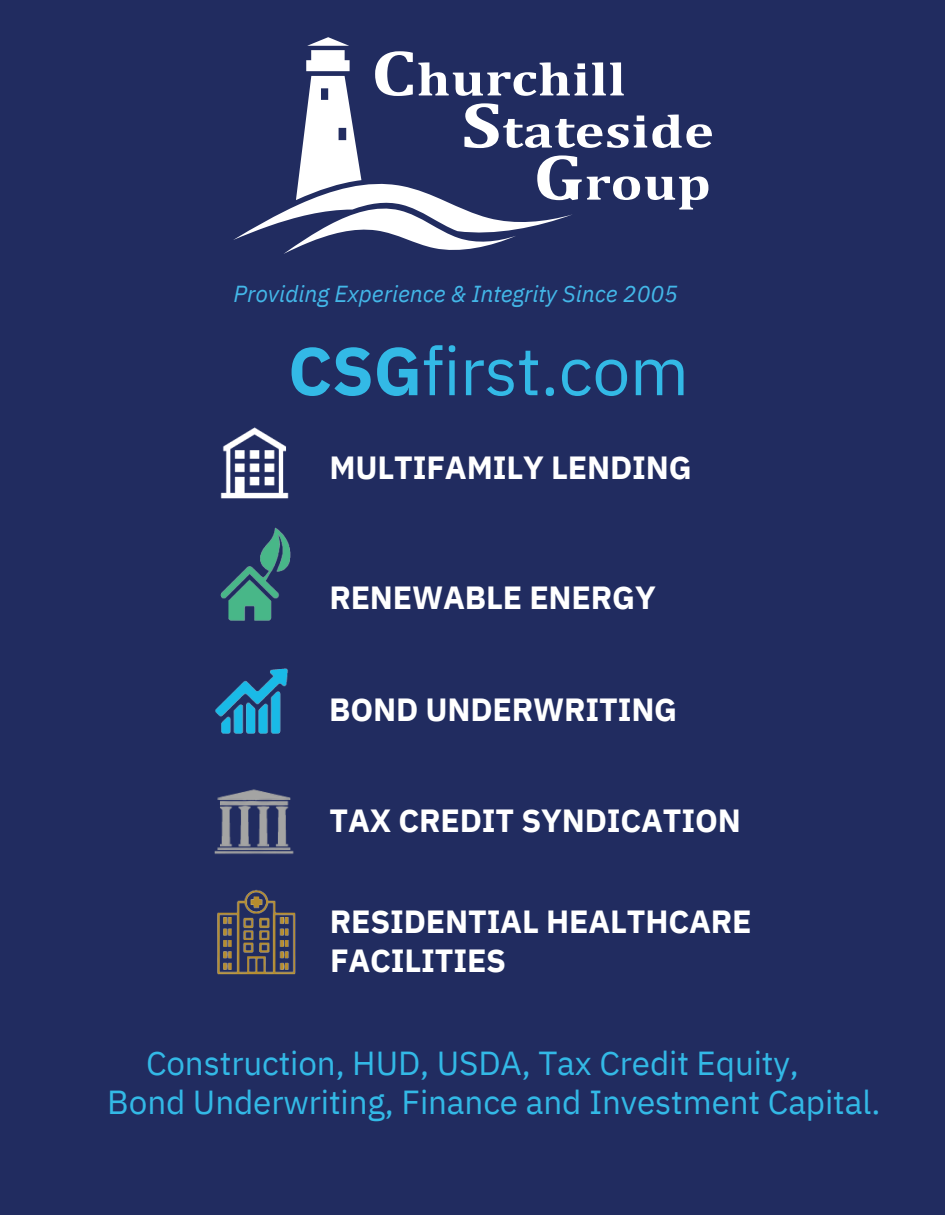
<style>
.page{position:relative;width:945px;height:1215px;background:#212c60}
.page>*{position:absolute;margin:0;border:0;box-sizing:border-box;transform-origin:0 0}
.t1{font:67.5px "IBM Plex Sans";letter-spacing:-.005em;color:#33b9e6}
.t2{font:33.3px/39.3px "IBM Plex Sans";letter-spacing:-.005em;color:#33b9e6}
.t3{font:700 31.95px/39.3px "IBM Plex Sans";letter-spacing:-.005em;color:#fff}
.t4{font:italic 23.1px "IBM Plex Sans";letter-spacing:-.005em;color:#43b7e8}
.s1{font-weight:700}
</style>
<div class="page">
<svg style="left:233px;top:37px;width:339px;height:217px"></svg>
<svg style="left:375px;top:51px;width:249px;height:45px"></svg>
<svg style="left:464px;top:103px;width:248px;height:45px"></svg>
<svg style="left:537px;top:155px;width:171px;height:55px"></svg>
<img style="left:220px;top:427px;width:69px;height:72px">
<img style="left:220px;top:527px;width:71px;height:94px">
<img style="left:215px;top:668px;width:73px;height:66px">
<img style="left:214px;top:789px;width:80px;height:65px">
<img style="left:217px;top:889px;width:79px;height:86px">
<p class="t4" style="left:234px;top:276px;width:446px">Providing Experience &amp; Integrity Since 2005</p>
<h1 class="t1" style="left:288px;top:320px;width:402px"><span class="s1">CSG</span>first.com</h1>
<p class="t3" style="left:329px;top:446px;width:364px">MULTIFAMILY LENDING</p>
<p class="t3" style="left:329px;top:576px;width:328px">RENEWABLE ENERGY</p>
<p class="t3" style="left:329px;top:687px;width:350px">BOND UNDERWRITING</p>
<p class="t3" style="left:330px;top:798px;width:413px">TAX CREDIT SYNDICATION</p>
<p class="t3" style="left:330px;top:899px;width:423px">RESIDENTIAL HEALTHCARE<br>FACILITIES</p>
<p class="t2" style="left:107px;top:1041px;width:775px;text-indent:39px">Construction, HUD, USDA, Tax Credit Equity,<br>Bond Underwriting, Finance and Investment Capital.</p>
</div>
